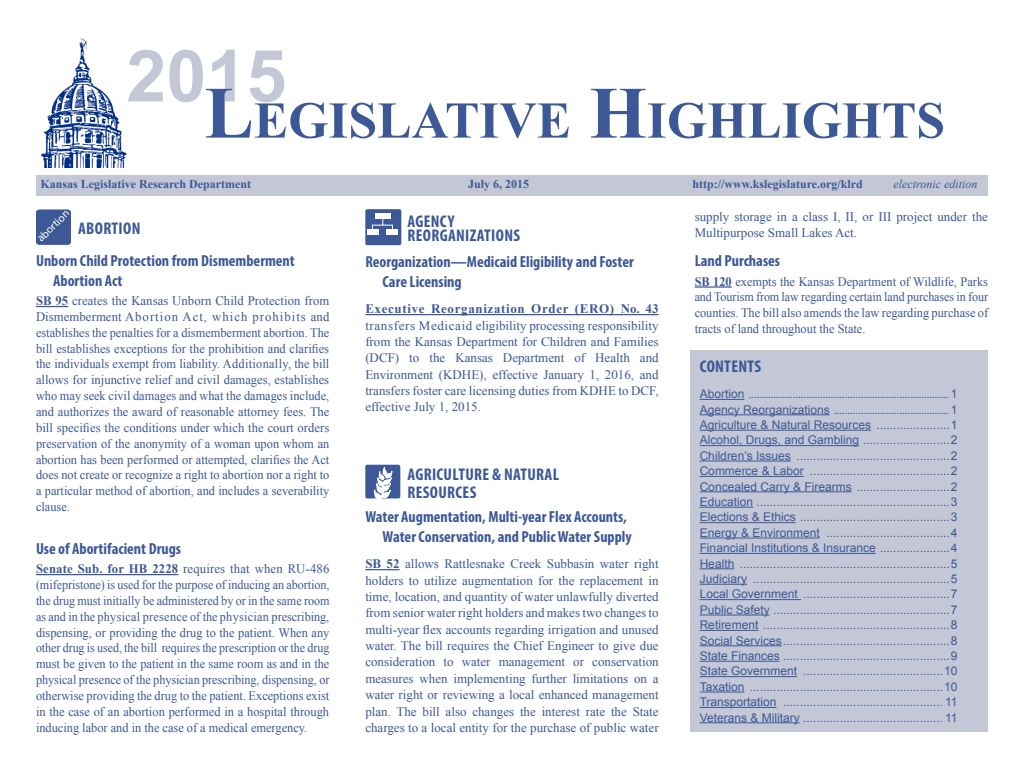
<style>
.page{position:relative;width:1024px;height:768px;background:#fff}
.page>*{position:absolute;margin:0;border:0;box-sizing:border-box;transform-origin:0 0}
.t1{font:700 72px "Arial";color:#c3c7d6}
.t2{font:700 51.6px "Times New Roman";color:#3c5896}
.t3{font:700 condensed 17px/14px "Myriad Pro";letter-spacing:.02em;color:#3c5896}
.t4{font:700 condensed 16px/20px "Myriad Pro";color:#3c5896}
.p1{font:13px/16.4px "Times New Roman";color:#3c5896;text-align:justify}
.P2_-_2_bold_underlin{font:13px/15.8px "Times New Roman";color:#3c5896;text-align:justify}
.P5_-_bold_underlined{font:13px/15.8px "Times New Roman";color:#3c5896;text-align:justify}
.P2_-_2_bold_underlin-2{font:13px/15.8px "Times New Roman";color:#3c5896;text-align:justify;scale:.95 1}
.index_text{font:12px "Arial";color:#3c5896}
.index_text-2{font:12px "Minion Pro";color:#3c5896}
.t5{font:700 12px "Times New Roman";color:#3c5896}
.t6{font:italic 12px "Times New Roman";color:#3c5896}
.t7{font:11.1px "Myriad";color:#fff}
.s1{font-size:73.7px}
.s2{font-weight:700}
.s3{font-family:"Arial"}
</style>
<div class="page">
<img style="left:41px;top:38px;width:85px;height:130px">
<hr style="left:36px;top:306px;width:32px;height:1px;background:#3c5896">
<hr style="left:36px;top:574px;width:142px;height:1px;background:#3c5896">
<div style="left:37px;top:211px;width:33px;height:32px;background:#3c5896;border-radius:2px"></div>
<div style="left:36px;top:210px;width:35px;height:35px;border:3px solid #3c5896;border-radius:2px"></div>
<hr style="left:365px;top:314px;width:294px;height:1px;background:#3c5896">
<hr style="left:365px;top:569px;width:35px;height:1px;background:#3c5896">
<div style="left:365px;top:209px;width:36px;height:36px;background:#3c5896;border-radius:2px"></div>
<div style="left:375px;top:214px;width:16px;height:5px;background:#fff"></div>
<div style="left:367px;top:229px;width:12px;height:6px;background:#fff"></div>
<div style="left:386px;top:229px;width:12px;height:6px;background:#fff"></div>
<svg style="left:372px;top:219px;width:21px;height:10px"></svg>
<div style="left:365px;top:465px;width:35px;height:33px;background:#3c5896;border-radius:2px"></div>
<svg style="left:374px;top:467px;width:19px;height:32px"></svg>
<hr style="left:695px;top:286px;width:37px;height:2px;background:#3c5896">
<div style="left:691px;top:350px;width:297px;height:382px;background:#c3c7d6"></div>
<hr style="left:700px;top:399px;width:44px;height:1px;background:#3c5896">
<hr style="left:700px;top:414px;width:130px;height:1px;background:#3c5896">
<hr style="left:700px;top:430px;width:171px;height:1px;background:#3c5896">
<hr style="left:700px;top:445px;width:159px;height:1px;background:#3c5896">
<hr style="left:700px;top:461px;width:91px;height:1px;background:#3c5896">
<hr style="left:700px;top:476px;width:104px;height:1px;background:#3c5896">
<hr style="left:700px;top:491px;width:152px;height:1px;background:#3c5896">
<hr style="left:700px;top:507px;width:53px;height:1px;background:#3c5896">
<hr style="left:700px;top:522px;width:96px;height:1px;background:#3c5896">
<hr style="left:700px;top:538px;width:120px;height:1px;background:#3c5896">
<hr style="left:700px;top:553px;width:176px;height:1px;background:#3c5896">
<hr style="left:700px;top:568px;width:34px;height:1px;background:#3c5896">
<hr style="left:700px;top:584px;width:47px;height:1px;background:#3c5896">
<hr style="left:700px;top:599px;width:101px;height:1px;background:#3c5896">
<hr style="left:700px;top:615px;width:70px;height:1px;background:#3c5896">
<hr style="left:700px;top:630px;width:58px;height:1px;background:#3c5896">
<hr style="left:700px;top:645px;width:82px;height:1px;background:#3c5896">
<hr style="left:700px;top:661px;width:80px;height:1px;background:#3c5896">
<hr style="left:700px;top:676px;width:97px;height:1px;background:#3c5896">
<hr style="left:700px;top:692px;width:44px;height:1px;background:#3c5896">
<hr style="left:700px;top:707px;width:77px;height:1px;background:#3c5896">
<hr style="left:700px;top:722px;width:100px;height:1px;background:#3c5896">
<div style="left:36px;top:175px;width:952px;height:21px;background:#c3c7d6"></div>
<p class="t1" style="left:126px;top:28px;width:162px">2015</p>
<p class="t2" style="left:205px;top:85px;width:742px"><span class="s1">L</span>EGISLATIVE <span class="s1">H</span>IGHLIGHTS</p>
<p class="t5" style="left:40px;top:176px;width:212px">Kansas Legislative Research Department</p>
<p class="t5" style="left:468px;top:176px;width:63px">July 6, 2015</p>
<p class="t5" style="left:693px;top:176px;width:172px">http://www.kslegislature.org/klrd</p>
<p class="t6" style="left:894px;top:176px;width:85px">electronic edition</p>
<p class="t7" style="left:35px;top:236px;width:42px;rotate:-45deg">abortion</p>
<p class="t3" style="left:78px;top:221px;width:64px">ABORTION</p>
<p class="t4" style="left:53px;top:251px;width:243px;line-height:19.4px;text-indent:-17px">Unborn Child Protection from Dismemberment<br>Abortion Act</p>
<p class="P2_-_2_bold_underlin" style="left:36px;top:293px;width:295px"><span class="s2">SB 95</span> creates the Kansas Unborn Child Protection from Dismemberment Abortion Act, which prohibits and establishes the penalties for a dismemberment abortion. The bill establishes exceptions for the prohibition and clarifies the individuals exempt from liability. Additionally, the bill allows for injunctive relief and civil damages, establishes who may seek civil damages and what the damages include, and authorizes the award of reasonable attorney fees. The bill specifies the conditions under which the court orders preservation of the anonymity of a woman upon whom an abortion has been performed or attempted, clarifies the Act does not create or recognize a right to abortion nor a right to a particular method of abortion, and includes a severability clause.</p>
<p class="t4" style="left:36px;top:538px;width:147px">Use of Abortifacient Drugs</p>
<p class="P5_-_bold_underlined" style="left:36px;top:561px;width:295px"><span class="s2">Senate Sub. for HB 2228</span> requires that when RU-486 (mifepristone) is used for the purpose of inducing an abortion, the drug must initially be administered by or in the same room as and in the physical presence of the physician prescribing, dispensing, or providing the drug to the patient. When any other drug is used, the bill requires the prescription or the drug must be given to the patient in the same room as and in the physical presence of the physician prescribing, dispensing, or otherwise providing the drug to the patient. Exceptions exist in the case of an abortion performed in a hospital through inducing labor and in the case of a medical emergency.</p>
<p class="t3" style="left:408px;top:214px;width:114px">AGENCY<br>REORGANIZATIONS</p>
<p class="t4" style="left:383px;top:251px;width:253px;text-indent:-17px">Reorganization—Medicaid Eligibility and Foster<br>Care Licensing</p>
<p class="p1" style="left:365px;top:300px;width:295px"><span class="s2">Executive Reorganization Order (ERO) No. 43 </span>transfers Medicaid eligibility processing responsibility from the Kansas Department for Children and Families (DCF) to the Kansas Department of Health and Environment (KDHE), effective January 1, 2016, and transfers foster care licensing duties from KDHE to DCF, effective July 1, 2015.</p>
<p class="t3" style="left:408px;top:465px;width:153px;line-height:18px">AGRICULTURE &amp; NATURAL<br>RESOURCES</p>
<p class="t4" style="left:383px;top:506px;width:251px;text-indent:-17px">Water Augmentation, Multi-year Flex Accounts,<br>Water Conservation, and Public Water Supply</p>
<p class="p1" style="left:365px;top:555px;width:295px"><span class="s2">SB 52</span> allows Rattlesnake Creek Subbasin water right holders to utilize augmentation for the replacement in time, location, and quantity of water unlawfully diverted from senior water right holders and makes two changes to multi-year flex accounts regarding irrigation and unused water. The bill requires the Chief Engineer to give due consideration to water management or conservation measures when implementing further limitations on a water right or reviewing a local enhanced management plan. The bill also changes the interest rate the State charges to a local entity for the purchase of public water</p>
<p class="p1" style="left:695px;top:208px;width:295px;line-height:15.8px">supply storage in a class I, II, or III project under the<br>Multipurpose Small Lakes Act.</p>
<p class="t4" style="left:695px;top:250px;width:87px">Land Purchases</p>
<p class="P2_-_2_bold_underlin-2" style="left:695px;top:273px;width:310px"><span class="s2">SB 120</span> exempts the Kansas Department of Wildlife, Parks and Tourism from law regarding certain land purchases in four counties. The bill also amends the law regarding purchase of tracts of land throughout the State.</p>
<p class="t3" style="left:700px;top:359px;width:63px">CONTENTS</p>
<p class="index_text-2" style="left:700px;top:386px;width:259px"><span class="s3">Abortion</span> ......................................................................... <span class="s3">1</span></p>
<p class="index_text-2" style="left:700px;top:402px;width:259px"><span class="s3">Agency Reorganizations</span> .......................................... <span class="s3">1</span></p>
<p class="index_text" style="left:700px;top:417px;width:259px">Agriculture &amp; Natural Resources ......................1</p>
<p class="index_text" style="left:700px;top:432px;width:259px">Alcohol, Drugs, and Gambling ..........................2</p>
<p class="index_text" style="left:700px;top:448px;width:259px">Children’s Issues ..............................................2</p>
<p class="index_text" style="left:700px;top:463px;width:259px">Commerce &amp; Labor ..........................................2</p>
<p class="index_text" style="left:700px;top:478px;width:259px">Concealed Carry &amp; Firearms ............................2</p>
<p class="index_text" style="left:700px;top:494px;width:259px">Education ..........................................................3</p>
<p class="index_text" style="left:700px;top:509px;width:259px">Elections &amp; Ethics .............................................3</p>
<p class="index_text" style="left:700px;top:525px;width:259px">Energy &amp; Environment .....................................4</p>
<p class="index_text" style="left:700px;top:540px;width:259px">Financial Institutions &amp; Insurance .....................4</p>
<p class="index_text" style="left:700px;top:555px;width:259px">Health ...............................................................5</p>
<p class="index_text" style="left:700px;top:571px;width:259px">Judiciary ...........................................................5</p>
<p class="index_text" style="left:700px;top:586px;width:259px">Local Government ............................................7</p>
<p class="index_text" style="left:700px;top:602px;width:259px">Public Safety .....................................................7</p>
<p class="index_text" style="left:700px;top:617px;width:259px">Retirement ........................................................8</p>
<p class="index_text" style="left:700px;top:632px;width:259px">Social Services..................................................8</p>
<p class="index_text" style="left:700px;top:648px;width:259px">State Finances ..................................................9</p>
<p class="index_text" style="left:700px;top:663px;width:259px">State Government ..........................................10</p>
<p class="index_text" style="left:700px;top:679px;width:259px">Taxation ..........................................................10</p>
<p class="index_text" style="left:700px;top:694px;width:259px">Transportation ................................................ 11</p>
<p class="index_text" style="left:700px;top:709px;width:259px">Veterans &amp; Military .......................................... 11</p>
</div>
